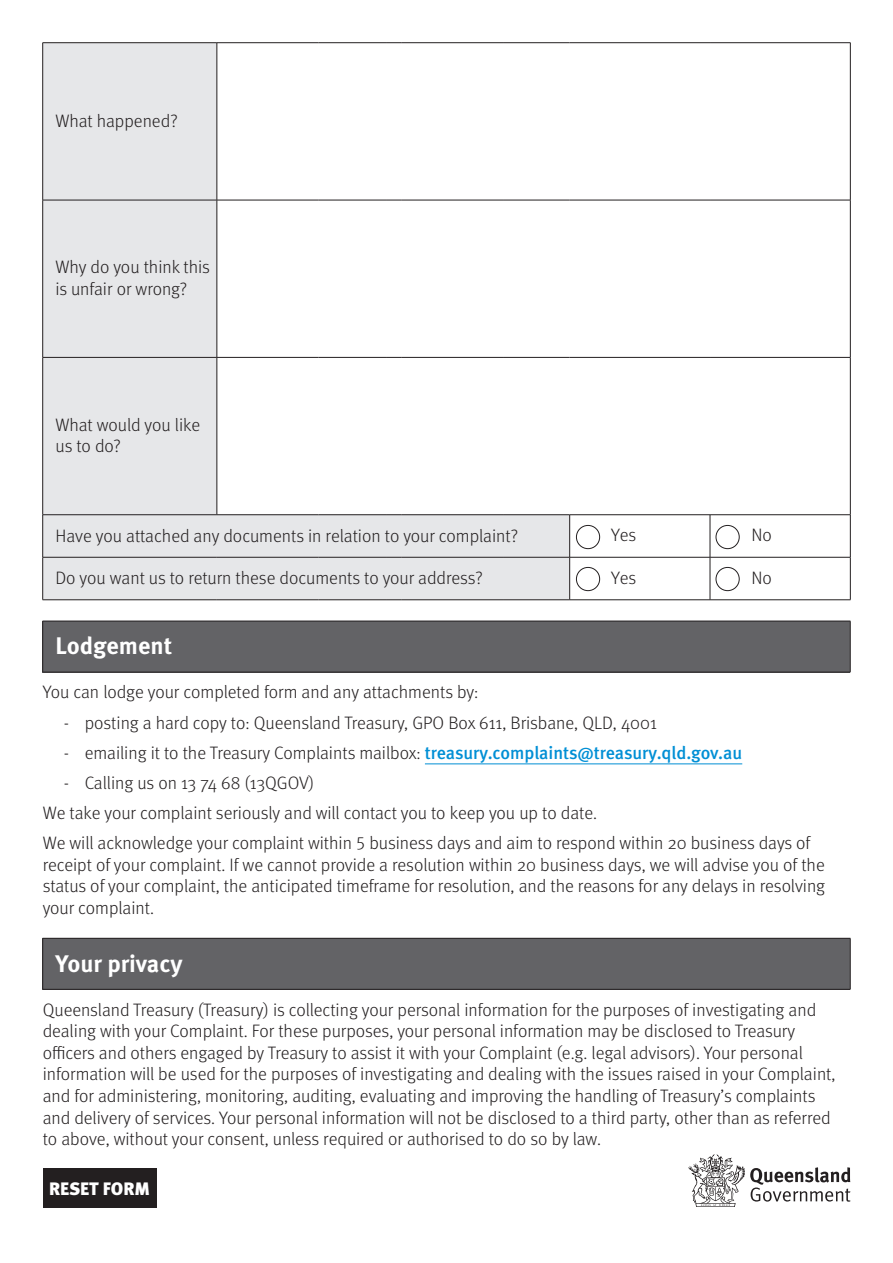
<style>
.page{position:relative;width:893px;height:1263px;background:#fff}
.page>*{position:absolute;margin:0;border:0;box-sizing:border-box;transform-origin:0 0}
.t1{font:700 24px "Meta OT";color:#fff}
.text{font:300 18px/21.6px "Meta OT";color:#231f20}
.t2{font:900 18px "Meta OT";color:#fff}
.s1{font-family:"Meta Medium LF";font-weight:400;color:#008fd5}
</style>
<div class="page">
<svg style="left:43px;top:43px;width:527px;height:556px"></svg>
<hr style="left:43px;top:42px;width:174px;height:1px;background:#231f20">
<hr style="left:42px;top:43px;width:1px;height:157px;background:#231f20">
<hr style="left:217px;top:42px;width:102px;height:1px;background:#231f20">
<hr style="left:217px;top:43px;width:1px;height:157px;background:#231f20">
<hr style="left:319px;top:42px;width:68px;height:1px;background:#231f20">
<svg style="left:387px;top:42px;width:14px;height:1px"></svg>
<hr style="left:401px;top:42px;width:102px;height:1px;background:#231f20">
<hr style="left:503px;top:42px;width:67px;height:1px;background:#231f20">
<hr style="left:570px;top:42px;width:140px;height:1px;background:#231f20">
<hr style="left:710px;top:42px;width:140px;height:1px;background:#231f20">
<hr style="left:850px;top:43px;width:1px;height:157px;background:#231f20">
<hr style="left:43px;top:200px;width:174px;height:1px;background:#231f20">
<hr style="left:42px;top:200px;width:1px;height:157px;background:#231f20">
<hr style="left:217px;top:200px;width:102px;height:1px;background:#231f20">
<hr style="left:217px;top:200px;width:1px;height:157px;background:#231f20">
<hr style="left:319px;top:200px;width:68px;height:1px;background:#231f20">
<svg style="left:387px;top:200px;width:14px;height:1px"></svg>
<hr style="left:401px;top:200px;width:102px;height:1px;background:#231f20">
<hr style="left:503px;top:200px;width:67px;height:1px;background:#231f20">
<hr style="left:570px;top:200px;width:140px;height:1px;background:#231f20">
<hr style="left:710px;top:200px;width:140px;height:1px;background:#231f20">
<hr style="left:850px;top:200px;width:1px;height:157px;background:#231f20">
<hr style="left:43px;top:357px;width:174px;height:1px;background:#231f20">
<hr style="left:42px;top:358px;width:1px;height:156px;background:#231f20">
<hr style="left:217px;top:357px;width:102px;height:1px;background:#231f20">
<hr style="left:217px;top:358px;width:1px;height:156px;background:#231f20">
<hr style="left:319px;top:357px;width:68px;height:1px;background:#231f20">
<svg style="left:387px;top:357px;width:14px;height:1px"></svg>
<hr style="left:401px;top:357px;width:102px;height:1px;background:#231f20">
<hr style="left:503px;top:357px;width:67px;height:1px;background:#231f20">
<hr style="left:570px;top:357px;width:140px;height:1px;background:#231f20">
<hr style="left:710px;top:357px;width:140px;height:1px;background:#231f20">
<hr style="left:850px;top:358px;width:1px;height:156px;background:#231f20">
<hr style="left:43px;top:514px;width:174px;height:1px;background:#231f20">
<hr style="left:42px;top:515px;width:1px;height:42px;background:#231f20">
<hr style="left:217px;top:514px;width:102px;height:1px;background:#231f20">
<hr style="left:319px;top:514px;width:68px;height:1px;background:#231f20">
<svg style="left:387px;top:514px;width:14px;height:1px"></svg>
<hr style="left:401px;top:514px;width:102px;height:1px;background:#231f20">
<hr style="left:503px;top:514px;width:67px;height:1px;background:#231f20">
<hr style="left:570px;top:514px;width:140px;height:1px;background:#231f20">
<hr style="left:569px;top:515px;width:1px;height:42px;background:#231f20">
<hr style="left:710px;top:514px;width:140px;height:1px;background:#231f20">
<hr style="left:710px;top:515px;width:1px;height:42px;background:#231f20">
<hr style="left:850px;top:515px;width:1px;height:42px;background:#231f20">
<hr style="left:43px;top:557px;width:174px;height:1px;background:#231f20">
<hr style="left:42px;top:557px;width:1px;height:43px;background:#231f20">
<hr style="left:217px;top:557px;width:102px;height:1px;background:#231f20">
<hr style="left:319px;top:557px;width:68px;height:1px;background:#231f20">
<svg style="left:387px;top:557px;width:14px;height:1px"></svg>
<hr style="left:401px;top:557px;width:102px;height:1px;background:#231f20">
<hr style="left:503px;top:557px;width:67px;height:1px;background:#231f20">
<hr style="left:570px;top:557px;width:140px;height:1px;background:#231f20">
<hr style="left:569px;top:557px;width:1px;height:43px;background:#231f20">
<hr style="left:710px;top:557px;width:140px;height:1px;background:#231f20">
<hr style="left:710px;top:557px;width:1px;height:43px;background:#231f20">
<hr style="left:850px;top:557px;width:1px;height:43px;background:#231f20">
<hr style="left:43px;top:599px;width:174px;height:1px;background:#231f20">
<hr style="left:217px;top:599px;width:102px;height:1px;background:#231f20">
<hr style="left:319px;top:599px;width:68px;height:1px;background:#231f20">
<svg style="left:387px;top:599px;width:14px;height:1px"></svg>
<hr style="left:401px;top:599px;width:102px;height:1px;background:#231f20">
<hr style="left:503px;top:599px;width:67px;height:1px;background:#231f20">
<hr style="left:570px;top:599px;width:140px;height:1px;background:#231f20">
<hr style="left:710px;top:599px;width:140px;height:1px;background:#231f20">
<div style="left:43px;top:621px;width:807px;height:51px;background:#636366"></div>
<hr style="left:43px;top:621px;width:807px;height:1px;background:#231f20">
<hr style="left:42px;top:621px;width:1px;height:51px;background:#231f20">
<hr style="left:850px;top:621px;width:1px;height:51px;background:#231f20">
<hr style="left:43px;top:672px;width:807px;height:1px;background:#231f20">
<hr style="left:425px;top:763px;width:317px;height:1px;background:#008fd5">
<div style="left:43px;top:938px;width:807px;height:51px;background:#636366"></div>
<hr style="left:43px;top:938px;width:807px;height:1px;background:#231f20">
<hr style="left:42px;top:938px;width:1px;height:51px;background:#231f20">
<hr style="left:850px;top:938px;width:1px;height:51px;background:#231f20">
<hr style="left:43px;top:989px;width:807px;height:1px;background:#231f20">
<svg style="left:688px;top:1154px;width:162px;height:53px"></svg>
<div style="left:576px;top:525px;width:24px;height:24px;border:1px solid #231f20;border-radius:50%"></div>
<div style="left:576px;top:567px;width:24px;height:24px;border:1px solid #231f20;border-radius:50%"></div>
<div style="left:716px;top:525px;width:23px;height:24px;border:1px solid #231f20;border-radius:50%"></div>
<div style="left:716px;top:567px;width:23px;height:24px;border:1px solid #231f20;border-radius:50%"></div>
<div style="left:43px;top:1168px;width:113px;height:40px;background:#231f20"></div>
<p class="text" style="left:55px;top:110px;width:124px">What happened?</p>
<p class="text" style="left:55px;top:257px;width:156px">Why do you think this is unfair or wrong?</p>
<p class="text" style="left:55px;top:414px;width:146px">What would you like us to do?</p>
<p class="text" style="left:55px;top:525px;width:464px">Have you attached any documents in relation to your complaint?</p>
<p class="text" style="left:611px;top:525px;width:27px">Yes</p>
<p class="text" style="left:751px;top:525px;width:22px">No</p>
<p class="text" style="left:55px;top:567px;width:429px">Do you want us to return these documents to your address?</p>
<p class="text" style="left:611px;top:567px;width:27px">Yes</p>
<p class="text" style="left:751px;top:567px;width:22px">No</p>
<p class="t1" style="left:55px;top:631px;width:118px">Lodgement</p>
<p class="text" style="left:43px;top:682px;width:437px">You can lodge your completed form and any attachments by:</p>
<p class="text" style="left:64px;top:712px;width:595px">- posting a hard copy to: Queensland Treasury, GPO Box 611, Brisbane, QLD, 4001</p>
<p class="text" style="left:64px;top:742px;width:680px">- emailing it to the Treasury Complaints mailbox: <span class="s1">treasury.complaints@treasury.qld.gov.au</span></p>
<p class="text" style="left:64px;top:772px;width:252px">- Calling us on 13 74 68 (13QGOV)</p>
<p class="text" style="left:43px;top:802px;width:556px">We take your complaint seriously and will contact you to keep you up to date.</p>
<p class="text" style="left:43px;top:832px;width:784px">We will acknowledge your complaint within 5 business days and aim to respond within 20 business days of receipt of your complaint. If we cannot provide a resolution within 20 business days, we will advise you of the status of your complaint, the anticipated timeframe for resolution, and the reasons for any delays in resolving your complaint.</p>
<p class="t1" style="left:55px;top:948px;width:129px">Your privacy</p>
<p class="text" style="left:43px;top:999px;width:794px">Queensland Treasury (Treasury) is collecting your personal information for the purposes of investigating and dealing with your Complaint. For these purposes, your personal information may be disclosed to Treasury officers and others engaged by Treasury to assist it with your Complaint (e.g. legal advisors). Your personal information will be used for the purposes of investigating and dealing with the issues raised in your Complaint, and for administering, monitoring, auditing, evaluating and improving the handling of Treasury’s complaints and delivery of services. Your personal information will not be disclosed to a third party, other than as referred to above, without your consent, unless required or authorised to do so by law.</p>
<p class="t2" style="left:49px;top:1178px;width:102px">RESET FORM</p>
</div>
